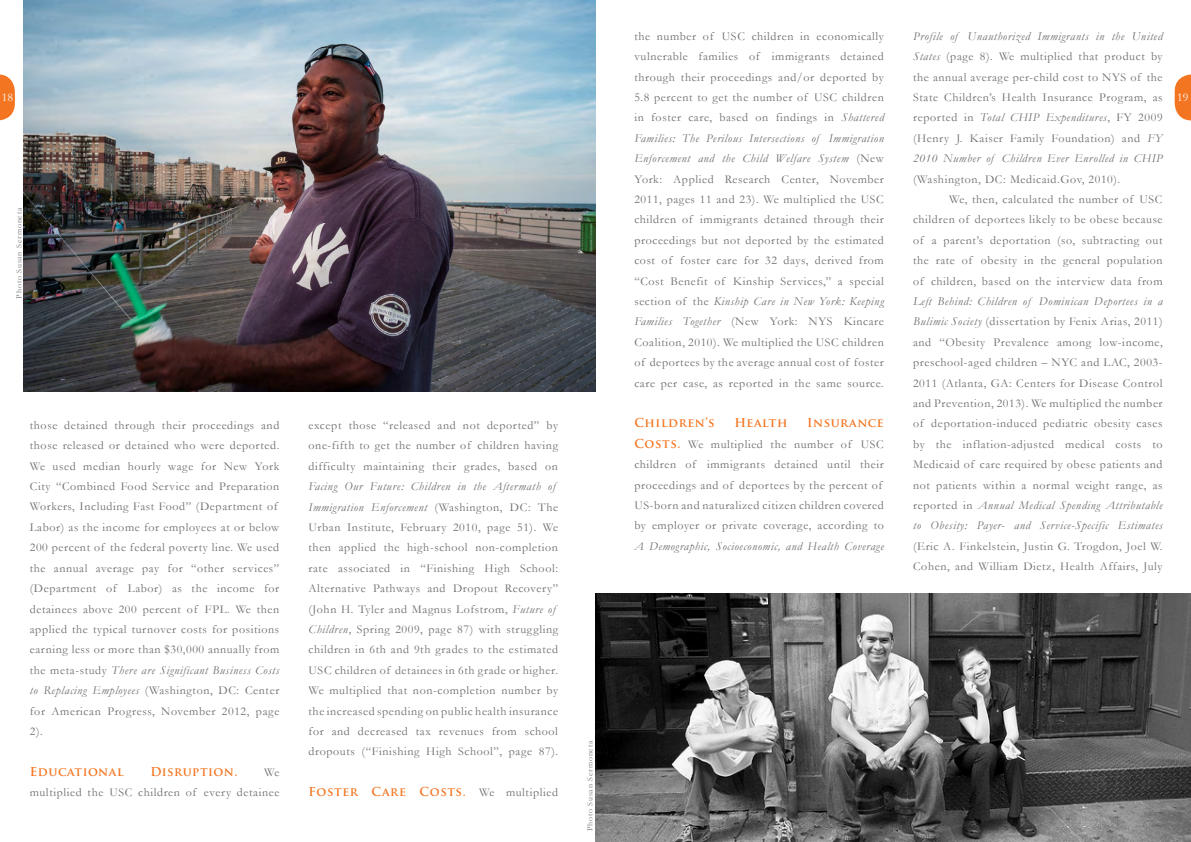
<style>
.page{position:relative;width:1191px;height:842px;background:#fff}
.page>*{position:absolute;margin:0;border:0;box-sizing:border-box;transform-origin:0 0}
.t1{font:12px/20.4px "Garamond";letter-spacing:.05em;color:#6c6d70;text-align:justify}
.t2{font:700 12px "Trajan Pro";letter-spacing:.05em;color:#f47521}
.t3{font:12px "Garamond";color:#fff}
.t4{font:8px "Garamond";letter-spacing:.1em;color:#6c6d70}
.s1{font-style:italic}
.s2{font-family:"Trajan Pro";font-weight:700;color:#f47521}
.s3{font-family:"Garamond";font-weight:400;color:#6c6d70}
</style>
<div class="page">
<svg style="left:1174px;top:74px;width:17px;height:46px"></svg>
<svg style="left:0;top:74px;width:15px;height:46px"></svg>
<img style="left:23px;top:0;width:572px;height:391px">
<img style="left:595px;top:593px;width:596px;height:249px">
<p class="t1" style="left:634px;top:26px;width:251px">the number of USC children in economically vulnerable families of immigrants detained through their proceedings and/or deported by 5.8 percent to get the number of USC children in foster care, based on findings in <span class="s1">Shattered Families: The Perilous Intersections of Immigration Enforcement and the Child Welfare System</span> (New York: Applied Research Center, November 2011, pages 11 and 23). We multiplied the USC children of immigrants detained through their proceedings but not deported by the estimated cost of foster care for 32 days, derived from “Cost Benefit of Kinship Services,” a special section of the <span class="s1">Kinship Care in New York: Keeping Families Together</span> (New York: NYS Kincare Coalition, 2010). We multiplied the USC children of deportees by the average annual cost of foster care per case, as reported in the same source.</p>
<p class="t2" style="left:634px;top:416px;width:82px">Children’s</p>
<p class="t2" style="left:734px;top:416px;width:54px">Health</p>
<p class="t1" style="left:913px;top:26px;width:251px"><span class="s1">Profile of Unauthorized Immigrants in the United States</span> (page 8). We multiplied that product by the annual average per-child cost to NYS of the State Children’s Health Insurance Program, as reported in <span class="s1">Total CHIP Expenditures</span>, FY 2009 (Henry J. Kaiser Family Foundation) and <span class="s1">FY 2010 Number of Children Ever Enrolled in CHIP </span>(Washington, DC: Medicaid.Gov, 2010).</p>
<p class="t1" style="left:913px;top:189px;width:251px;text-indent:36px">We, then, calculated the number of USC children of deportees likely to be obese because of a parent’s deportation (so, subtracting out the rate of obesity in the general population of children, based on the interview data from <span class="s1">Left Behind: Children of Dominican Deportees in a Bulimic Society</span> (dissertation by Fenix Arias, 2011) and “Obesity Prevalence among low-income, preschool-aged children – NYC and LAC, 2003- 2011 (Atlanta, GA: Centers for Disease Control and Prevention, 2013). We multiplied the number of deportation-induced pediatric obesity cases by the inflation-adjusted medical costs to Medicaid of care required by obese patients and not patients within a normal weight range, as reported in <span class="s1">Annual Medical Spending Attributable to Obesity: Payer- and Service-Specific Estimates </span>(Eric A. Finkelstein, Justin G. Trogdon, Joel W.<br>Cohen, and William Dietz, Health Affairs, July</p>
<p class="t3" style="left:2px;top:90px;width:13px">18</p>
<p class="t3" style="left:1177px;top:90px;width:13px">19</p>
<p class="t4" style="left:14px;top:298px;width:92px;rotate:-90deg">Photo Susan Sermoneta</p>
<p class="t1" style="left:634px;top:413px;width:251px;text-align:left;text-indent:173px"><span class="s2">Insurance Costs.</span> We multiplied the number of USC children of immigrants detained until their proceedings and of deportees by the percent of US-born and naturalized citizen children covered by employer or private coverage, according to <span class="s1">A Demographic, Socioeconomic, and Health Coverage</span></p>
<p class="t1" style="left:30px;top:415px;width:251px;text-align:left">those detained through their proceedings and those released or detained who were deported.<br>We used median hourly wage for New York City “Combined Food Service and Preparation Workers, Including Fast Food” (Department of Labor) as the income for employees at or below 200 percent of the federal poverty line. We used the annual average pay for “other services” (Department of Labor) as the income for detainees above 200 percent of FPL. We then applied the typical turnover costs for positions earning less or more than $30,000 annually from the meta-study <span class="s1">There are Significant Business Costs to Replacing Employees</span> (Washington, DC: Center for American Progress, November 2012, page 2).</p>
<p class="t2" style="left:30px;top:764px;width:95px">Educational</p>
<p class="t2" style="left:150px;top:764px;width:89px">Disruption.</p>
<p class="t1" style="left:308px;top:415px;width:251px;text-align:left">except those “released and not deported” by one-fifth to get the number of children having difficulty maintaining their grades, based on <span class="s1">Facing Our Future: Children in the Aftermath of Immigration Enforcement</span> (Washington, DC: The Urban Institute, February 2010, page 51). We then applied the high-school non-completion rate associated in “Finishing High School:<br>Alternative Pathways and Dropout Recovery” (John H. Tyler and Magnus Lofstrom, <span class="s1">Future of Children</span>, Spring 2009, page 87) with struggling children in 6th and 9th grades to the estimated USC children of detainees in 6th grade or higher.<br>We multiplied that non-completion number by the increased spending on public health insurance for and decreased tax revenues from school dropouts (“Finishing High School”, page 87).</p>
<p class="t2" style="left:308px;top:784px;width:251px">Foster Care Costs. <span class="s3">We multiplied</span></p>
<p class="t4" style="left:585px;top:831px;width:92px;rotate:-90deg">Photo Susan Sermoneta</p>
<p class="t1" style="left:30px;top:762px;width:251px;text-align:right">We<br>multiplied the USC children of every detainee</p>
</div>
